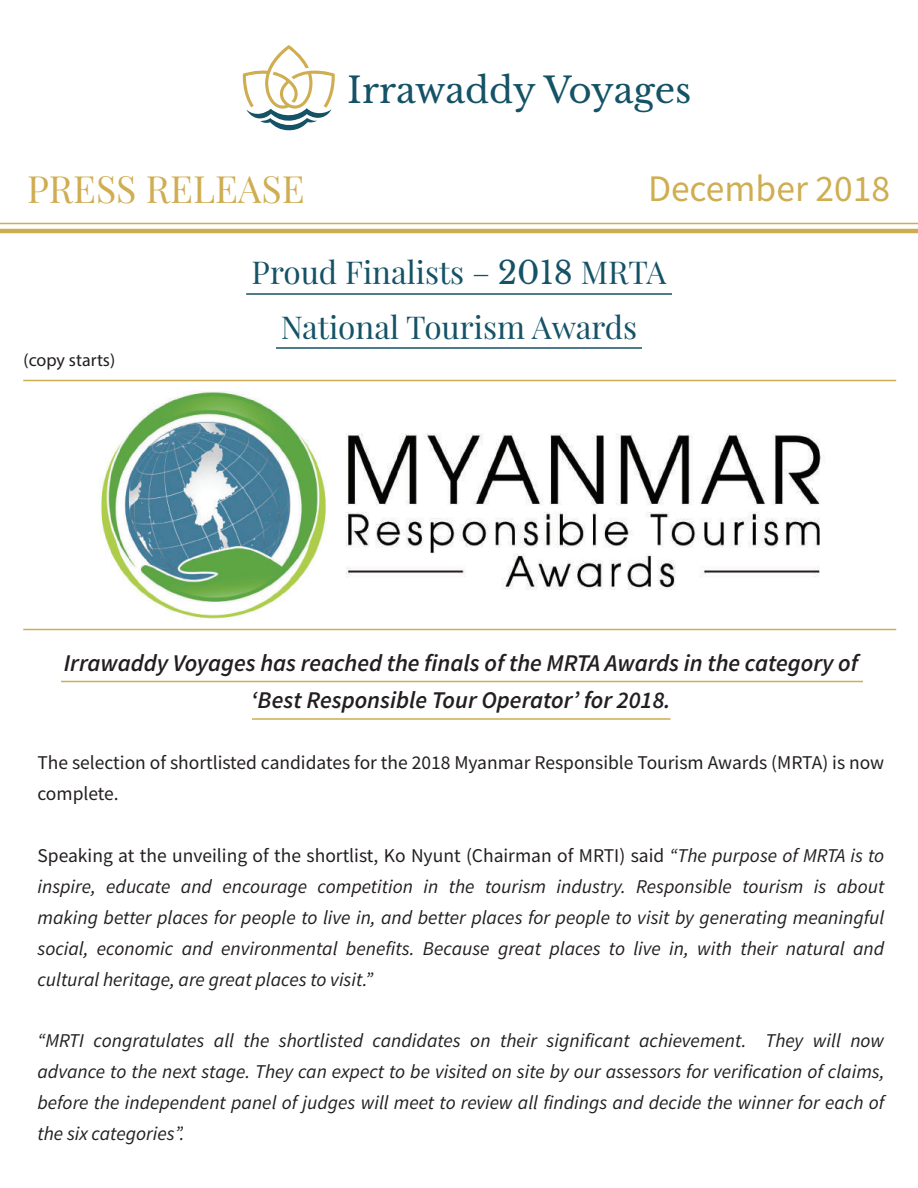
<style>
.page{position:relative;width:918px;height:1188px;background:#fff}
.page>*{position:absolute;margin:0;border:0;box-sizing:border-box;transform-origin:0 0}
.t1{font:37.5px "Playfair Display SC";color:#cfad51}
.t2{font:37.5px "Source Sans Pro";color:#cfad51}
.t3{font:35.7px "Libre Baskerville";letter-spacing:-.005em;color:#145266}
.t4{font:31.5px/55.8px "Playfair Display";color:#145266;text-align:center}
.t5{font:italic 600 24px/36.3px "Source Sans Pro";color:#231f20;text-align:center}
.t6{font:italic 19.5px/30.9px "Source Sans Pro";color:#231f20;text-align:justify}
.t7{font:19.5px/30.9px "Source Sans Pro";color:#231f20}
.t8{font:18px "Myriad Pro";color:#231f20}
.s1{font-family:"Libre Baskerville"}
.s2{font-style:normal}
</style>
<div class="page">
<svg style="left:242px;top:45px;width:93px;height:86px"></svg>
<hr style="left:0;top:229px;width:918px;height:4px;background:#cead4f">
<hr style="left:0;top:223px;width:918px;height:1px;background:#cead4f">
<hr style="left:23px;top:380px;width:873px;height:1px;background:#cead4f">
<hr style="left:23px;top:629px;width:873px;height:1px;background:#cead4f">
<hr style="left:246px;top:293px;width:426px;height:2px;background:#145266">
<hr style="left:276px;top:347px;width:366px;height:2px;background:#145266">
<hr style="left:61px;top:681px;width:802px;height:1px;background:#cead4f">
<hr style="left:252px;top:718px;width:418px;height:2px;background:#cead4f">
<img style="left:101px;top:392px;width:720px;height:227px">
<h2 class="t3" style="left:347px;top:68px;width:346px">Irrawaddy Voyages</h2>
<h1 class="t1" style="left:27px;top:166px;width:279px">PRESS RELEASE</h1>
<h1 class="t2" style="left:648px;top:165px;width:244px">December 2018</h1>
<p class="t8" style="left:24px;top:349px;width:93px">(copy starts)</p>
<h3 class="t4" style="left:252px;top:244px;width:416px">Proud Finalists – <span class="s1">2018</span> MRTA<br>National Tourism Awards</h3>
<p class="t5" style="left:64px;top:645px;width:796px">Irrawaddy Voyages has reached the finals of the MRTA Awards in the category of ‘Best Responsible Tour Operator’ for 2018.</p>
<p class="t7" style="left:38px;top:747px;width:848px">The selection of shortlisted candidates for the 2018 Myanmar Responsible Tourism Awards (MRTA) is now complete.</p>
<p class="t6" style="left:38px;top:840px;width:848px"><span class="s2">Speaking at the unveiling of the shortlist, Ko Nyunt (Chairman of MRTI) said</span> “The purpose of MRTA is to inspire, educate and encourage competition in the tourism industry. Responsible tourism is about making better places for people to live in, and better places for people to visit by generating meaningful social, economic and environmental benefits. Because great places to live in, with their natural and cultural heritage, are great places to visit.”</p>
<p class="t6" style="left:38px;top:1025px;width:849px">“MRTI congratulates all the shortlisted candidates on their significant achievement. They will now advance to the next stage. They can expect to be visited on site by our assessors for verification of claims, before the independent panel of judges will meet to review all findings and decide the winner for each of the six categories”.</p>
</div>
